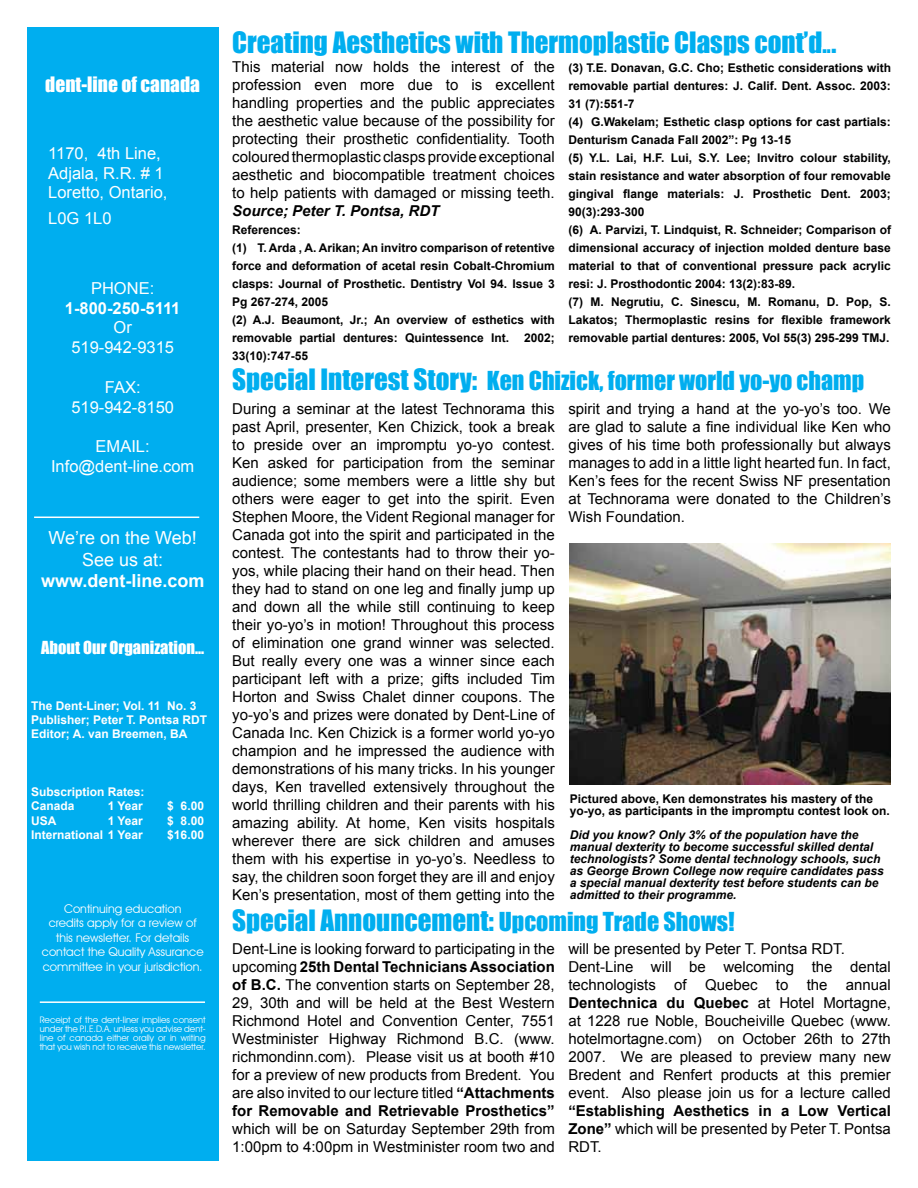
<style>
.page{position:relative;width:918px;height:1188px;background:#fff}
.page>*{position:absolute;margin:0;border:0;box-sizing:border-box;transform-origin:0 0}
.t1{font:27px "Impact";color:#00aeef}
.t2{font:24px "Impact";color:#00aeef}
.t3{font:19.5px "Impact";color:#fff}
.t4{font:18px/21.6px "Arial";color:#fff;text-align:center}
.t5{font:700 18px "Arial";color:#fff}
.t6{font:16.5px/19.8px "Arial";color:#fff;text-align:center}
.t7{font:16.5px "Impact";color:#fff}
.t8{font:700 16.5px "Arial";color:#fff}
.t9{font:15px/18px "Arial";color:#000;text-align:justify}
.t10{font:700 15px/18px "Arial";color:#000;text-align:justify}
.t11{font:italic 700 15px "Arial";color:#000}
.t12{font:700 12px/18px "Arial";color:#000}
.t13{font:italic 700 12px/12px "Arial";color:#000}
.t14{font:700 12px/14.4px "Arial";color:#fff}
.t15{font:12px/14.4px "Avant Garde IT Cby BT";color:#fff;text-align:center}
.t16{font:9px/9px "Avant Garde IT Cby BT";color:#fff;text-align:justify}
.s1{font-size:24px}
.s2{font-size:27px}
.s3{font-weight:700}
.s4{font-weight:400}
</style>
<div class="page">
<div style="left:27px;top:27px;width:191px;height:1134px;background:#00aeef"></div>
<hr style="left:34px;top:517px;width:165px;height:1px;background:#fff">
<hr style="left:40px;top:1001px;width:165px;height:2px;background:#fff">
<img style="left:570px;top:544px;width:321px;height:241px">
<h3 class="t3" style="left:45px;top:69px;width:156px">dent-line of canada</h3>
<p class="t6" style="left:48px;top:143px;width:121px;text-align:left">1170, 4th Line,<br>Adjala, R.R. # 1<br>Loretto, Ontario,</p>
<p class="t6" style="left:48px;top:208px;width:65px">L0G 1L0</p>
<p class="t6" style="left:91px;top:278px;width:65px">PHONE:</p>
<p class="t8" style="left:65px;top:297px;width:117px">1-800-250-5111</p>
<p class="t6" style="left:71px;top:318px;width:104px">Or<br>519-942-9315</p>
<p class="t6" style="left:71px;top:377px;width:104px">FAX:<br>519-942-8150</p>
<p class="t6" style="left:51px;top:437px;width:145px">EMAIL:<br>Info@dent-line.com</p>
<p class="t4" style="left:49px;top:527px;width:150px">We’re on the Web!<br>See us at:</p>
<p class="t5" style="left:41px;top:569px;width:165px">www.dent-line.com</p>
<p class="t7" style="left:41px;top:635px;width:165px">About Our Organization...</p>
<p class="t14" style="left:31px;top:699px;width:178px">The Dent-Liner; Vol. 11 No. 3<br>Publisher; Peter T. Pontsa RDT<br>Editor; A. van Breemen, BA</p>
<p class="t14" style="left:31px;top:785px;width:115px">Subscription Rates:<br>Canada</p>
<p class="t14" style="left:108px;top:799px;width:37px">1 Year</p>
<p class="t14" style="left:167px;top:799px;width:38px">$ 6.00</p>
<p class="t14" style="left:31px;top:814px;width:27px">USA</p>
<p class="t14" style="left:108px;top:814px;width:37px">1 Year</p>
<p class="t14" style="left:167px;top:814px;width:38px">$ 8.00</p>
<p class="t14" style="left:31px;top:828px;width:113px">International 1 Year</p>
<p class="t14" style="left:167px;top:828px;width:38px">$16.00</p>
<p class="t15" style="left:42px;top:901px;width:163px">Continuing education<br>credits apply for a review of this newsletter. For details contact the Quality Assurance committee in your jurisdiction.</p>
<p class="t16" style="left:40px;top:1015px;width:167px">Receipt of the dent-liner implies consent under the P.I.E.D.A. unless you advise dent&shy;line of canada either orally or in writing that you wish not to receive this newsletter.</p>
<h1 class="t1" style="left:232px;top:21px;width:606px">Creating Aesthetics with Thermoplastic Clasps cont’d<span class="s1">..</span>.</h1>
<p class="t9" style="left:232px;top:58px;width:324px">This material now holds the interest of the profession even more due to is excellent handling properties and the public appreciates the aesthetic value because of the possibility for protecting their prosthetic confidentiality. Tooth coloured thermoplastic clasps provide exceptional aesthetic and biocompatible treatment choices to help patients with damaged or missing teeth.</p>
<p class="t11" style="left:232px;top:201px;width:209px">Source; Peter T. Pontsa, RDT</p>
<p class="t12" style="left:232px;top:221px;width:324px">References:<br>(1) T. Arda , A. Arikan; An invitro comparison of retentive force and deformation of acetal resin Cobalt-Chromium clasps: Journal of Prosthetic. Dentistry Vol 94. Issue 3<br>Pg 267-274, 2005<br>(2) A.J. Beaumont, Jr.; An overview of esthetics with removable partial dentures: Quintessence Int. 2002; 33(10):747-55</p>
<p class="t12" style="left:568px;top:59px;width:324px">(3) T.E. Donavan, G.C. Cho; Esthetic considerations with removable partial dentures: J. Calif. Dent. Assoc. 2003:<br>31 (7):551-7<br>(4) G.Wakelam; Esthetic clasp options for cast partials:<br>Denturism Canada Fall 2002”: Pg 13-15<br>(5) Y.L. Lai, H.F. Lui, S.Y. Lee; Invitro colour stability, stain resistance and water absorption of four removable gingival flange materials: J. Prosthetic Dent. 2003; 90(3):293-300<br>(6) A. Parvizi, T. Lindquist, R. Schneider; Comparison of dimensional accuracy of injection molded denture base material to that of conventional pressure pack acrylic resi: J. Prosthodontic 2004: 13(2):83-89.<br>(7) M. Negrutiu, C. Sinescu, M. Romanu, D. Pop, S.<br>Lakatos; Thermoplastic resins for flexible framework removable partial dentures: 2005, Vol 55(3) 295-299 TMJ.</p>
<h2 class="t2" style="left:232px;top:362px;width:633px"><span class="s2">Special Interest Story:</span> Ken Chizick, former world yo-yo champ</h2>
<p class="t9" style="left:232px;top:400px;width:324px">During a seminar at the latest Technorama this past April, presenter, Ken Chizick, took a break to preside over an impromptu yo-yo contest.<br>Ken asked for participation from the seminar audience; some members were a little shy but others were eager to get into the spirit. Even Stephen Moore, the Vident Regional manager for Canada got into the spirit and participated in the contest. The contestants had to throw their yo&shy;yos, while placing their hand on their head. Then they had to stand on one leg and finally jump up and down all the while still continuing to keep their yo-yo’s in motion! Throughout this process of elimination one grand winner was selected.<br>But really every one was a winner since each participant left with a prize; gifts included Tim Horton and Swiss Chalet dinner coupons. The yo-yo’s and prizes were donated by Dent-Line of Canada Inc. Ken Chizick is a former world yo-yo champion and he impressed the audience with demonstrations of his many tricks. In his younger days, Ken travelled extensively throughout the world thrilling children and their parents with his amazing ability. At home, Ken visits hospitals wherever there are sick children and amuses them with his expertise in yo-yo’s. Needless to say, the children soon forget they are ill and enjoy Ken’s presentation, most of them getting into the</p>
<p class="t9" style="left:568px;top:400px;width:324px">spirit and trying a hand at the yo-yo’s too. We are glad to salute a fine individual like Ken who gives of his time both professionally but always manages to add in a little light hearted fun. In fact, Ken’s fees for the recent Swiss NF presentation at Technorama were donated to the Children’s Wish Foundation.</p>
<p class="t9" style="left:232px;top:940px;width:324px">Dent-Line is looking forward to participating in the upcoming <span class="s3">25th Dental Technicians Association of B.C.</span> The convention starts on September 28, 29, 30th and will be held at the Best Western Richmond Hotel and Convention Center, 7551<br>Westminister Highway Richmond B.C. (www. richmondinn.com). Please visit us at booth #10 for a preview of new products from Bredent. You are also invited to our lecture titled <span class="s3">“Attachments for Removable and Retrievable Prosthetics”</span></p>
<p class="t9" style="left:232px;top:1120px;width:324px">which will be on Saturday September 29th from<br>1:00pm to 4:00pm in Westminister room two and</p>
<p class="t12" style="left:570px;top:793px;width:322px;line-height:12px">Pictured above, Ken demonstrates his mastery of the yo-yo, as participants in the impromptu contest look on.</p>
<p class="t13" style="left:570px;top:829px;width:316px">Did you know? Only 3% of the population have the manual dexterity to become successful skilled dental technologists? Some dental technology schools, such as George Brown College now require candidates pass a special manual dexterity test before students can be admitted to their programme.</p>
<h1 class="t1" style="left:232px;top:900px;width:504px">Special Announcement: <span class="s1">Upcoming Trade Shows!</span></h1>
<p class="t9" style="left:568px;top:940px;width:324px;text-align:left">will be presented by Peter T. Pontsa RDT.<br>Dent-Line will be welcoming the dental technologists of Quebec to the annual <span class="s3">Dentechnica du Quebec</span> at Hotel Mortagne, at 1228 rue Noble, Boucheiville Quebec (www. hotelmortagne.com) on October 26th to 27th 2007. We are pleased to preview many new Bredent and Renfert products at this premier event. Also please join us for a lecture called</p>
<p class="t10" style="left:568px;top:1102px;width:324px">“Establishing Aesthetics in a Low Vertical Zone” <span class="s4">which will be presented by Peter T. Pontsa RDT.</span></p>
</div>
